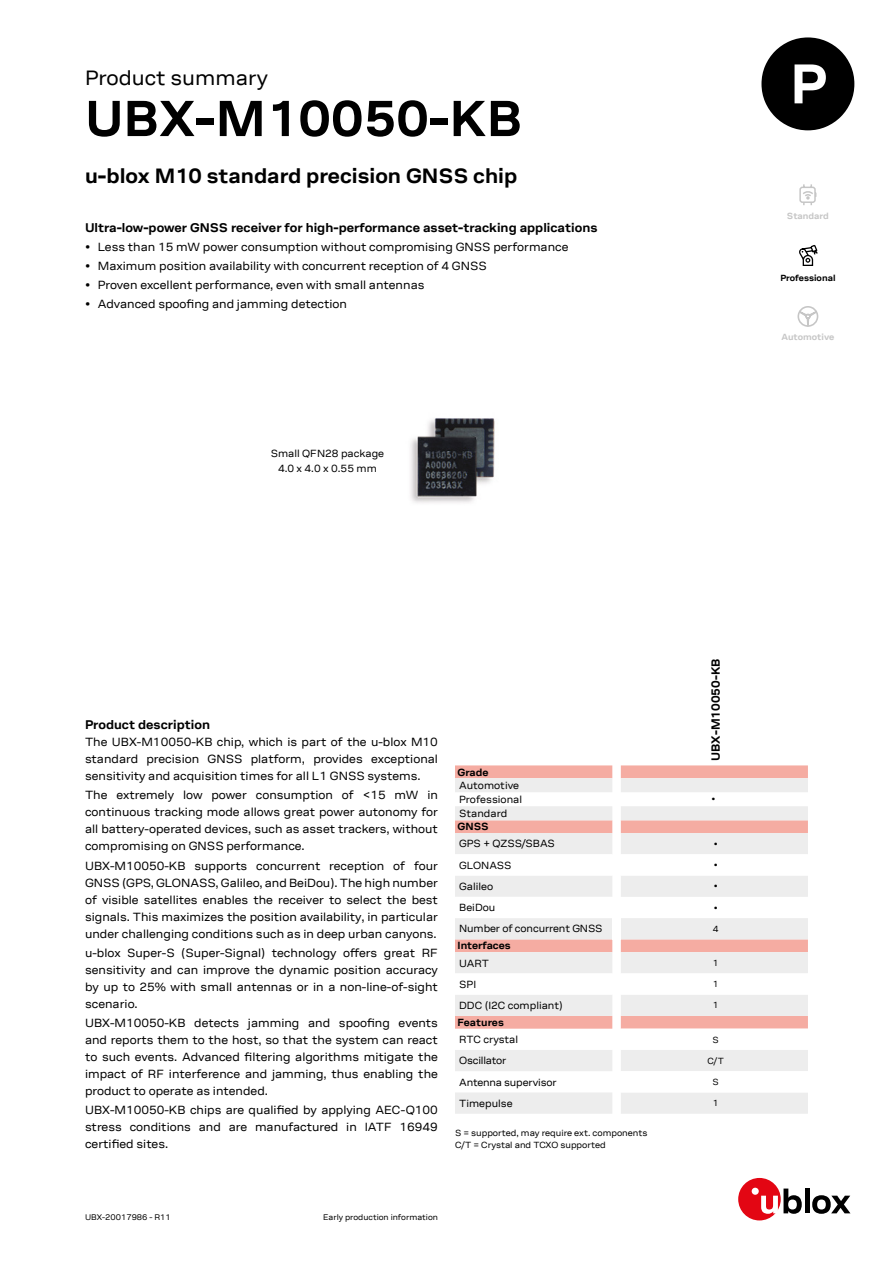
<style>
.page{position:relative;width:893px;height:1263px;background:#fff}
.page>*{position:absolute;margin:0;border:0;box-sizing:border-box;transform-origin:0 0}
.t1{font:700 51px "ublox";color:#000}
.t2{font:700 21px "ublox";color:#000}
.t3{font:21px "ublox";color:#000}
.t4{font:700 12.75px "ublox";color:#000}
.t5{font:12px/17px "ublox";color:#000;text-align:justify}
.t6{font:700 12px "ublox";color:#000}
.t7{font:10.5px/14.1px "ublox";color:#000}
.t8{font:700 10.5px "ublox";color:#000}
.t9{font:10.5px "ublox";letter-spacing:-.02em;color:#000}
.t10{font:9px/12px "ublox";color:#000}
.t11{font:700 9px "ublox";color:#c6c6c6}
.t12{font:700 9px "ublox";color:#000}
.t13{font:8.25px "ublox";color:#000}
</style>
<div class="page">
<img style="left:410px;top:418px;width:85px;height:85px">
<svg style="left:455px;top:765px;width:353px;height:349px"></svg>
<svg style="left:455px;top:854px;width:353px;height:238px"></svg>
<div style="left:612px;top:918px;width:9px;height:21px;background:#fff"></div>
<div style="left:738px;top:1178px;width:43px;height:42px;background:#e30613;border-radius:50%"></div>
<div style="left:752px;top:1188px;width:7px;height:7px;background:#fff;border-radius:50%"></div>
<svg style="left:761px;top:1188px;width:41px;height:26px"></svg>
<hr style="left:805px;top:1188px;width:4px;height:25px;background:#000">
<svg style="left:812px;top:1195px;width:38px;height:19px"></svg>
<svg style="left:799px;top:184px;width:18px;height:22px"></svg>
<svg style="left:799px;top:245px;width:19px;height:21px"></svg>
<svg style="left:797px;top:306px;width:22px;height:21px"></svg>
<h2 class="t3" style="left:85px;top:66px;width:184px">Product summary</h2>
<h1 class="t1" style="left:85px;top:90px;width:439px">UBX-M10050-KB</h1>
<h2 class="t2" style="left:85px;top:164px;width:434px">u-blox M10 standard precision GNSS chip</h2>
<p class="t4" style="left:85px;top:220px;width:514px">Ultra-low-power GNSS receiver for high-performance asset-tracking applications</p>
<p class="t5" style="left:85px;top:239px;width:485px">• Less than 15 mW power consumption without compromising GNSS performance</p>
<p class="t5" style="left:85px;top:258px;width:403px">• Maximum position availability with concurrent reception of 4 GNSS</p>
<p class="t5" style="left:85px;top:277px;width:341px">• Proven excellent performance, even with small antennas</p>
<p class="t5" style="left:85px;top:296px;width:263px">• Advanced spoofing and jamming detection</p>
<p class="t7" style="left:271px;top:446px;width:115px;line-height:14.9px;text-align:center">Small QFN28 package<br>4.0 x 4.0 x 0.55 mm</p>
<p class="t11" style="left:787px;top:211px;width:44px">Standard</p>
<p class="t12" style="left:780px;top:273px;width:57px">Professional</p>
<p class="t11" style="left:781px;top:332px;width:54px">Automotive</p>
<p class="t4" style="left:85px;top:718px;width:127px">Product description</p>
<p class="t5" style="left:85px;top:734px;width:354px">The UBX-M10050-KB chip, which is part of the u-blox M10 standard precision GNSS platform, provides exceptional sensitivity and acquisition times for all L1 GNSS systems.</p>
<p class="t5" style="left:85px;top:787px;width:354px">The extremely low power consumption of &lt;15 mW in continuous tracking mode allows great power autonomy for all battery-operated devices, such as asset trackers, without compromising on GNSS performance.</p>
<p class="t5" style="left:85px;top:857px;width:354px">UBX-M10050-KB supports concurrent reception of four GNSS (GPS, GLONASS, Galileo, and BeiDou). The high number of visible satellites enables the receiver to select the best signals. This maximizes the position availability, in particular under challenging conditions such as in deep urban canyons.</p>
<p class="t5" style="left:85px;top:944px;width:354px">u-blox Super-S (Super-Signal) technology offers great RF sensitivity and can improve the dynamic position accuracy by up to 25% with small antennas or in a non-line-of-sight scenario.</p>
<p class="t5" style="left:85px;top:1014px;width:354px">UBX-M10050-KB detects jamming and spoofing events and reports them to the host, so that the system can react to such events. Advanced filtering algorithms mitigate the impact of RF interference and jamming, thus enabling the product to operate as intended.</p>
<p class="t5" style="left:85px;top:1102px;width:354px">UBX-M10050-KB chips are qualified by applying AEC-Q100 stress conditions and are manufactured in IATF 16949 certified sites.</p>
<p class="t8" style="left:458px;top:766px;width:33px">Grade</p>
<p class="t7" style="left:459px;top:778px;width:64px">Automotive<br>Professional</p>
<p class="t6" style="left:709px;top:761px;width:104px;rotate:-90deg">UBX-M10050-KB</p>
<p class="t10" style="left:712px;top:793px;width:5px">•</p>
<p class="t7" style="left:459px;top:807px;width:50px">Standard</p>
<p class="t8" style="left:458px;top:821px;width:33px">GNSS</p>
<p class="t7" style="left:459px;top:837px;width:97px">GPS + QZSS/SBAS</p>
<p class="t10" style="left:714px;top:838px;width:5px">•</p>
<p class="t7" style="left:459px;top:858px;width:54px">GLONASS</p>
<p class="t10" style="left:714px;top:859px;width:5px">•</p>
<p class="t7" style="left:459px;top:879px;width:36px">Galileo</p>
<p class="t10" style="left:714px;top:880px;width:5px">•</p>
<p class="t7" style="left:459px;top:901px;width:38px">BeiDou</p>
<p class="t10" style="left:714px;top:902px;width:5px">•</p>
<p class="t7" style="left:459px;top:922px;width:145px">Number of concurrent GNSS</p>
<p class="t10" style="left:713px;top:923px;width:7px">4</p>
<p class="t8" style="left:458px;top:940px;width:55px">Interfaces</p>
<p class="t7" style="left:459px;top:956px;width:31px">UART</p>
<p class="t10" style="left:713px;top:957px;width:7px">1</p>
<p class="t7" style="left:459px;top:977px;width:19px">SPI</p>
<p class="t10" style="left:713px;top:978px;width:7px">1</p>
<p class="t7" style="left:459px;top:998px;width:105px">DDC (I2C compliant)</p>
<p class="t10" style="left:713px;top:999px;width:7px">1</p>
<p class="t8" style="left:458px;top:1016px;width:48px">Features</p>
<p class="t7" style="left:459px;top:1032px;width:60px">RTC crystal</p>
<p class="t10" style="left:713px;top:1033px;width:8px">S</p>
<p class="t9" style="left:459px;top:1055px;width:49px">Oscillator</p>
<p class="t10" style="left:707px;top:1055px;width:18px">C/T</p>
<p class="t7" style="left:459px;top:1075px;width:99px">Antenna supervisor</p>
<p class="t10" style="left:713px;top:1076px;width:8px">S</p>
<p class="t7" style="left:459px;top:1096px;width:55px">Timepulse</p>
<p class="t10" style="left:713px;top:1097px;width:7px">1</p>
<p class="t10" style="left:455px;top:1127px;width:194px">S = supported, may require ext. components<br>C/T = Crystal and TCXO supported</p>
<p class="t13" style="left:85px;top:1213px;width:87px">UBX-20017986 - R11</p>
<p class="t13" style="left:323px;top:1213px;width:116px">Early production information</p>
</div>
